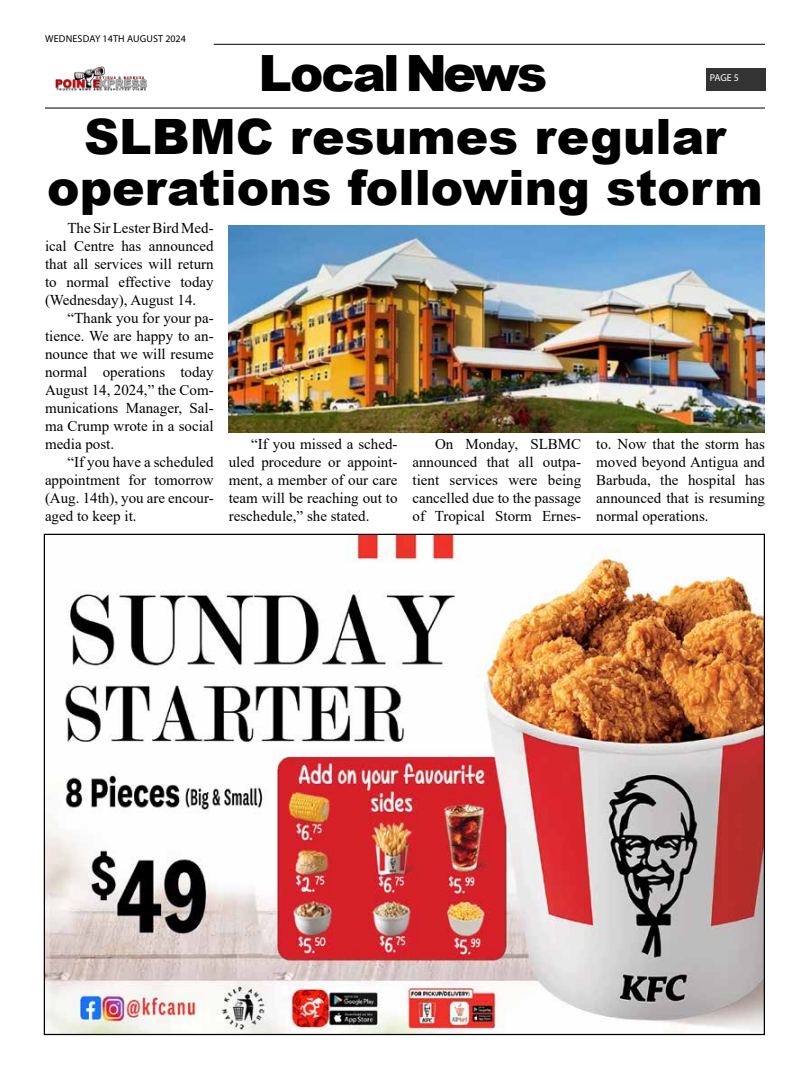
<style>
.page{position:relative;width:810px;height:1080px;background:#fff}
.page>*{position:absolute;margin:0;border:0;box-sizing:border-box;transform-origin:0 0}
.t1{font:900 50px "Arial";letter-spacing:-.06em;color:#000}
.t2{font:900 48.75px/51.2px "Arial";color:#000;text-align:center}
.t3{font:15px/18px "Times New Roman";color:#000;text-align:justify}
.t4{font:10px "Myriad Pro";letter-spacing:.02em;color:#000}
.t5{font:10px "Myriad Pro";color:#fff}
</style>
<div class="page">
<hr style="left:45px;top:107px;width:720px;height:2px;background:#333">
<hr style="left:214px;top:44px;width:551px;height:1px;background:#333">
<div style="left:706px;top:68px;width:60px;height:23px;background:#333"></div>
<img style="left:55px;top:66px;width:93px;height:25px">
<img style="left:46px;top:536px;width:717px;height:497px">
<img style="left:229px;top:225px;width:536px;height:207px">
<p class="t4" style="left:45px;top:33px;width:142px">WEDNESDAY 14TH AUGUST 2024</p>
<h1 class="t1" style="left:259px;top:37px;width:290px">Local News</h1>
<p class="t5" style="left:710px;top:72px;width:31px">PAGE 5</p>
<h2 class="t2" style="left:47px;top:109px;width:717px">SLBMC resumes regular operations following storm</h2>
<p class="t3" style="left:45px;top:218px;width:170px;text-indent:22px">The Sir Lester Bird Med&shy;ical Centre has announced that all services will return to normal effective today (Wednesday), August 14.</p>
<p class="t3" style="left:45px;top:308px;width:170px;text-indent:22px">“Thank you for your pa&shy;tience. We are happy to an&shy;nounce that we will resume normal operations today August 14, 2024,” the Com&shy;munications Manager, Sal&shy;ma Crump wrote in a social media post.</p>
<p class="t3" style="left:45px;top:452px;width:170px;text-indent:22px">“If you have a scheduled appointment for tomorrow (Aug. 14th), you are encour&shy;aged to keep it.</p>
<p class="t3" style="left:229px;top:434px;width:170px;text-indent:22px">“If you missed a sched&shy;uled procedure or appoint&shy;ment, a member of our care team will be reaching out to reschedule,” she stated.</p>
<p class="t3" style="left:412px;top:434px;width:170px;text-indent:22px">On Monday, SLBMC announced that all outpa&shy;tient services were being cancelled due to the passage of Tropical Storm Ernes-</p>
<p class="t3" style="left:596px;top:434px;width:170px">to. Now that the storm has moved beyond Antigua and Barbuda, the hospital has announced that is resuming normal operations.</p>
</div>
